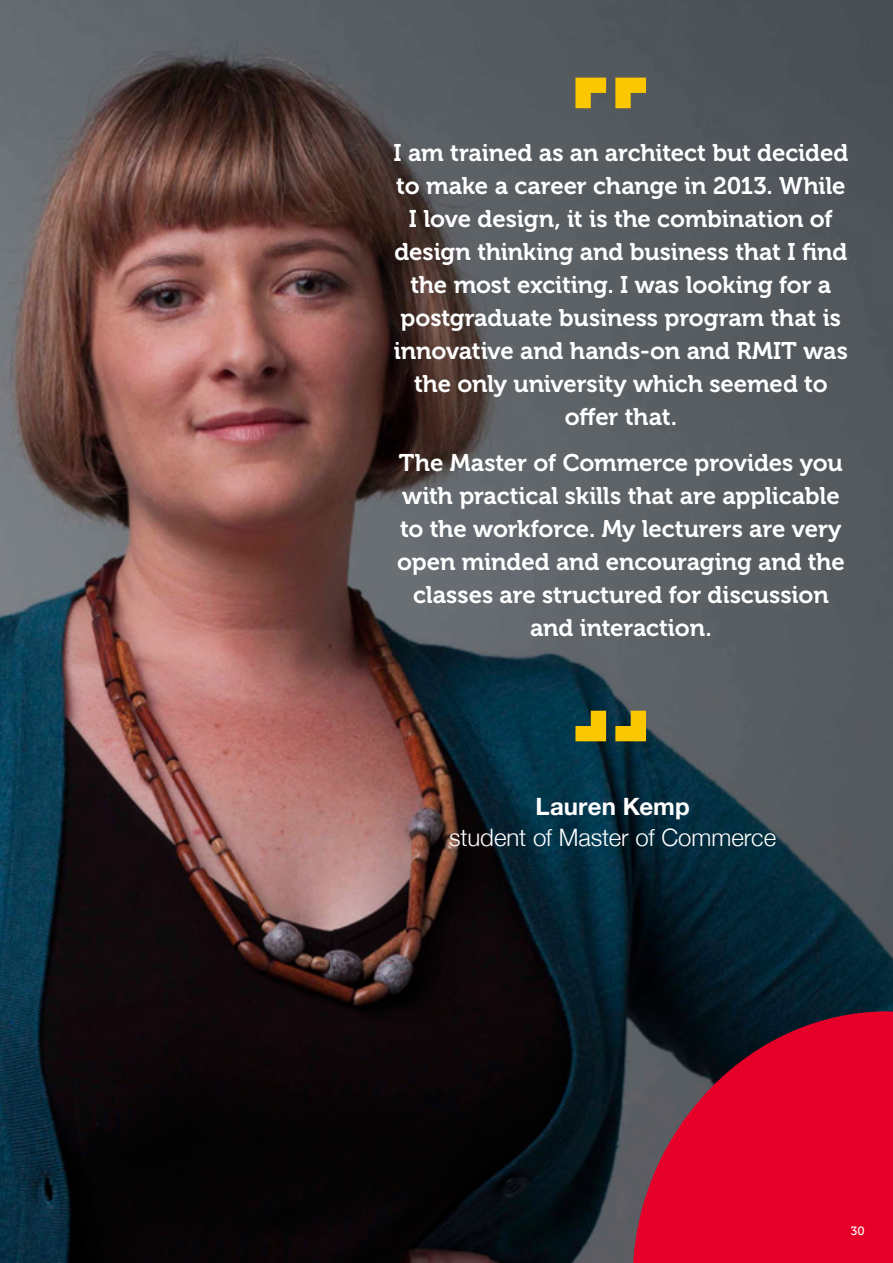
<style>
.page{position:relative;width:893px;height:1263px;background:#fff}
.page>*{position:absolute;margin:0;border:0;box-sizing:border-box;transform-origin:0 0}
.t1{font:24px/33px "Museo 700";letter-spacing:-.005em;color:#fff;text-align:center}
.t2{font:300 24px "Helvetica Neue";color:#fff}
.t3{font:700 24px "Helvetica Neue";letter-spacing:.005em;color:#fff}
.t4{font:12px "Museo 500";color:#fff}
</style>
<div class="page">
<img style="left:0;top:0;width:893px;height:1263px">
<svg style="left:615px;top:78px;width:31px;height:30px"></svg>
<svg style="left:575px;top:78px;width:31px;height:30px"></svg>
<svg style="left:575px;top:711px;width:31px;height:30px"></svg>
<svg style="left:615px;top:711px;width:31px;height:30px"></svg>
<svg style="left:633px;top:1011px;width:260px;height:252px;background:#bb0c2d"></svg>
<p class="t1" style="left:393px;top:136px;width:456px">I am trained as an architect but decided to make a career change in 2013. While I love design, it is the combination of design thinking and business that I find the most exciting. I was looking for a postgraduate business program that is innovative and hands-on and RMIT was the only university which seemed to offer that.</p>
<p class="t1" style="left:397px;top:447px;width:449px">The Master of Commerce provides you with practical skills that are applicable to the workforce. My lecturers are very open minded and encouraging and the classes are structured for discussion and interaction.</p>
<p class="t3" style="left:535px;top:787px;width:156px">Lauren Kemp</p>
<p class="t2" style="left:449px;top:818px;width:328px">student of Master of Commerce</p>
<p class="t4" style="left:851px;top:1224px;width:15px">30</p>
</div>
